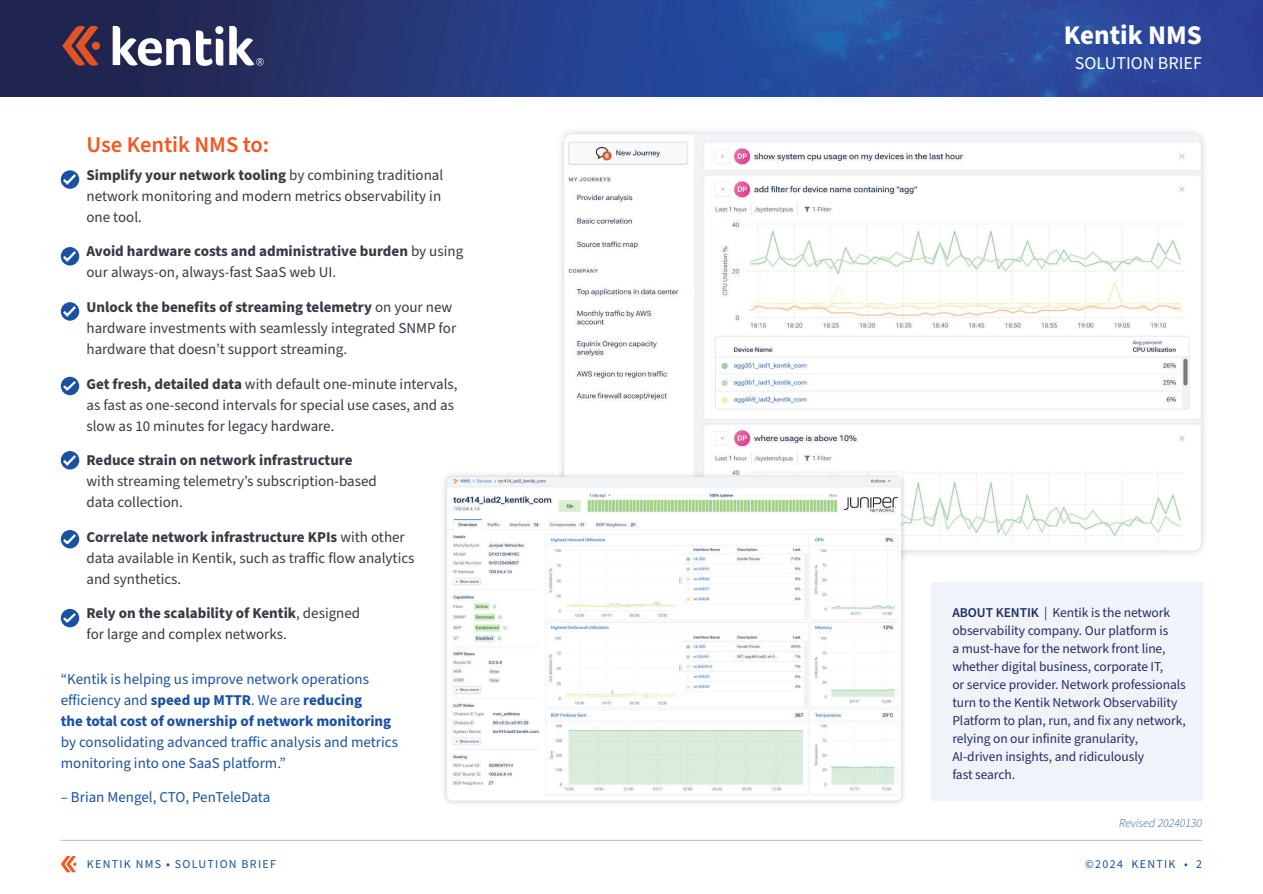
<style>
.page{position:relative;width:1263px;height:894px;background:#fff}
.page>*{position:absolute;margin:0;border:0;box-sizing:border-box;transform-origin:0 0}
.t1{font:700 27px "Source Sans Pro";color:#fff}
.t2{font:600 22.5px "Source Sans Pro";color:#f15924}
.t3{font:18px "Source Sans Pro";color:#fff}
.t4{font:15px/21px "Source Sans Pro";color:#383945}
.t5{font:15px/21px "Source Sans Pro";color:#1a52a2}
.t6{font:700 15px/21px "Source Sans Pro";color:#383945}
.t7{font:13.5px/18px "Source Sans Pro";letter-spacing:-.005em;color:#222e64}
.t8{font:12px "Source Sans Pro";letter-spacing:.105em;color:#1a52a2}
.t9{font:italic 300 12px "Source Sans Pro";color:#1a548b}
.s1{font-weight:700}
.s2{font-weight:400}
.s3{font-weight:600}
</style>
<div class="page">
<img style="left:0;top:0;width:1263px;height:97px">
<svg style="left:113px;top:26px;width:77px;height:40px"></svg>
<svg style="left:196px;top:26px;width:27px;height:40px"></svg>
<svg style="left:62px;top:26px;width:38px;height:40px;background:#7f3c3a"></svg>
<svg style="left:229px;top:26px;width:35px;height:40px"></svg>
<div style="left:930px;top:582px;width:272px;height:218px;background:#f0f3f9"></div>
<svg style="left:61px;top:170px;width:18px;height:19px"></svg>
<svg style="left:63px;top:174px;width:12px;height:10px"></svg>
<div style="left:61px;top:247px;width:18px;height:18px;background:#1a52a2;border-radius:50%"></div>
<svg style="left:63px;top:251px;width:12px;height:10px"></svg>
<div style="left:61px;top:302px;width:18px;height:18px;background:#1a52a2;border-radius:50%"></div>
<svg style="left:63px;top:306px;width:12px;height:10px"></svg>
<svg style="left:61px;top:376px;width:18px;height:19px"></svg>
<svg style="left:63px;top:381px;width:12px;height:9px"></svg>
<div style="left:61px;top:451px;width:18px;height:18px;background:#1a52a2;border-radius:50%"></div>
<svg style="left:63px;top:455px;width:12px;height:10px"></svg>
<svg style="left:61px;top:529px;width:18px;height:19px"></svg>
<svg style="left:63px;top:534px;width:12px;height:9px"></svg>
<svg style="left:61px;top:608px;width:18px;height:19px"></svg>
<svg style="left:63px;top:613px;width:12px;height:9px"></svg>
<img style="left:1160px;top:173px;width:45px;height:381px">
<img style="left:564px;top:135px;width:636px;height:407px">
<img style="left:564px;top:470px;width:343px;height:72px">
<img style="left:447px;top:477px;width:454px;height:321px">
<hr style="left:61px;top:839px;width:1141px;height:1px;background:#b6b9c3">
<svg style="left:61px;top:855px;width:15px;height:17px"></svg>
<h1 class="t1" style="left:1064px;top:25px;width:139px">Kentik NMS</h1>
<p class="t3" style="left:1075px;top:55px;width:128px">SOLUTION BRIEF</p>
<h2 class="t2" style="left:86px;top:136px;width:184px">Use Kentik NMS to:</h2>
<p class="t4" style="left:86px;top:165px;width:358px"><span class="s1">Simplify your network tooling</span> by combining traditional network monitoring and modern metrics observability in one tool.</p>
<p class="t6" style="left:86px;top:242px;width:378px">Avoid hardware costs and administrative burden <span class="s2">by using our always-on, always-fast SaaS web UI.</span></p>
<p class="t4" style="left:86px;top:297px;width:371px"><span class="s1">Unlock the benefits of streaming telemetry</span> on your new hardware investments with seamlessly integrated SNMP for hardware that doesn’t support streaming.</p>
<p class="t4" style="left:86px;top:374px;width:372px"><span class="s1">Get fresh, detailed data</span> with default one-minute intervals, as fast as one-second intervals for special use cases, and as slow as 10 minutes for legacy hardware.</p>
<p class="t6" style="left:86px;top:450px;width:268px">Reduce strain on network infrastructure</p>
<p class="t4" style="left:86px;top:471px;width:292px">with streaming telemetry’s subscription-based data collection.</p>
<p class="t4" style="left:86px;top:527px;width:329px"><span class="s1">Correlate network infrastructure KPIs</span> with other data available in Kentik, such as traffic flow analytics and synthetics.</p>
<p class="t4" style="left:86px;top:603px;width:275px"><span class="s1">Rely on the scalability of Kentik</span>, designed for large and complex networks.</p>
<p class="t7" style="left:952px;top:604px;width:235px"><span class="s3">ABOUT KENTIK</span> | Kentik is the network observability company. Our platform is<br>a must-have for the network front line, whether digital business, corporate IT,<br>or service provider. Network professionals turn to the Kentik Network Observability Platform to plan, run, and fix any network, relying on our infinite granularity, AI-driven insights, and ridiculously<br>fast search.</p>
<p class="t9" style="left:1119px;top:815px;width:84px">Revised 20240130</p>
<p class="t5" style="left:61px;top:669px;width:332px">“Kentik is helping us improve network operations efficiency and <span class="s1">speed up MTTR</span>. We are <span class="s1">reducing<br>the total cost of ownership of network monitoring</span></p>
<p class="t5" style="left:61px;top:732px;width:339px">by consolidating advanced traffic analysis and metrics monitoring into one SaaS platform.”</p>
<p class="t5" style="left:61px;top:787px;width:211px">– Brian Mengel, CTO, PenTeleData</p>
<p class="t8" style="left:87px;top:858px;width:190px">KENTIK NMS <span class="s3">•</span> SOLUTION BRIEF</p>
<p class="t8" style="left:1085px;top:858px;width:119px">©2024 KENTIK • 2</p>
</div>
